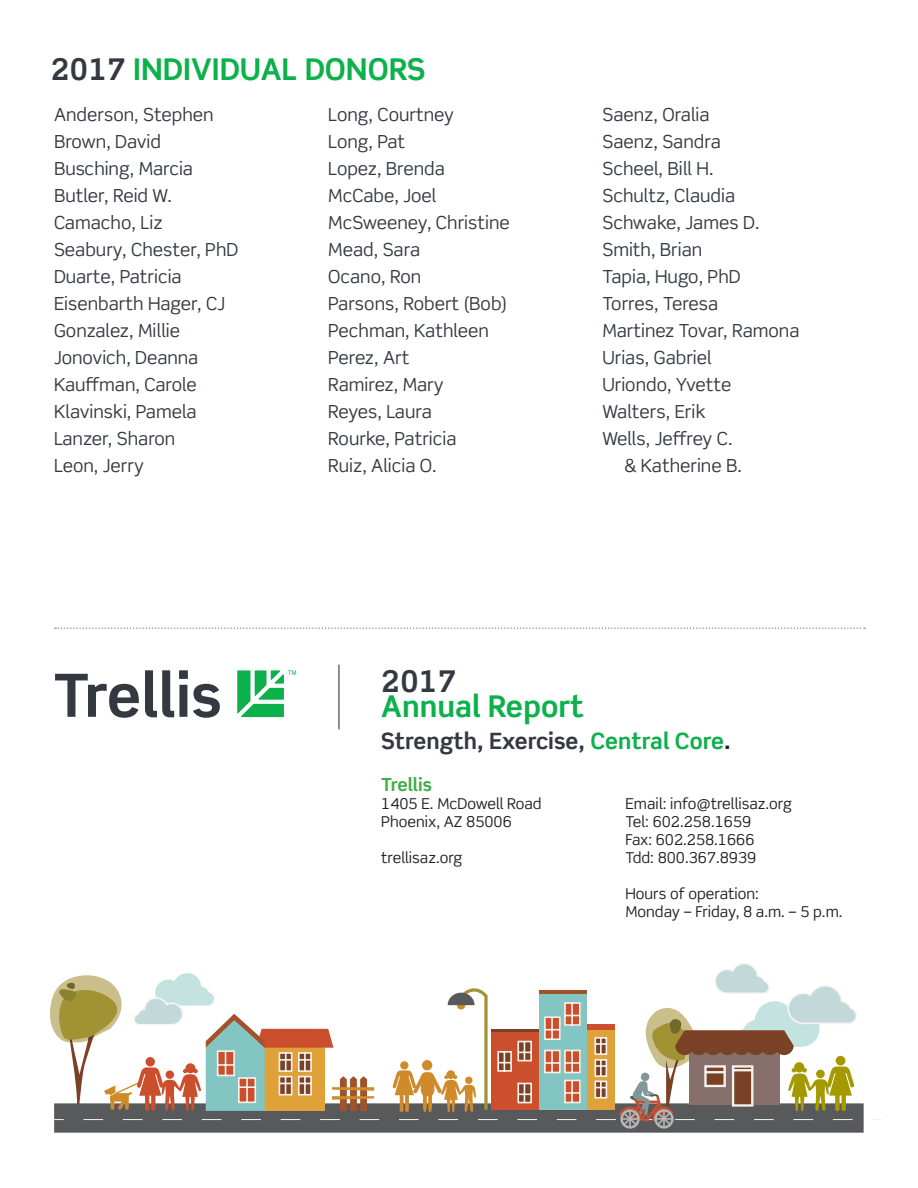
<style>
.page{position:relative;width:918px;height:1188px;background:#fff}
.page>*{position:absolute;margin:0;border:0;box-sizing:border-box;transform-origin:0 0}
.t1{font:700 30px "Scene Std";color:#0cb14b}
.t2{font:700 30px "Scene Std";color:#343941}
.t3{font:700 22.5px "Scene Std";color:#343941}
.t4{font:18px/27px "Scene Std";color:#343941}
.t5{font:700 18px "Scene Std";color:#41ad49}
.t6{font:15px/18px "Scene Std";color:#231f20}
.s1{color:#343941}
.s2{color:#0cb14b}
.s3{color:#231f20}
</style>
<div class="page">
<svg style="left:55px;top:674px;width:84px;height:44px"></svg>
<svg style="left:145px;top:670px;width:75px;height:48px"></svg>
<svg style="left:237px;top:670px;width:59px;height:47px"></svg>
<div style="left:54px;top:1103px;width:810px;height:30px;background:#58595b"></div>
<div style="left:620px;top:1109px;width:20px;height:20px;border:2px solid #b7b7b8;border-radius:50%"></div>
<div style="left:654px;top:1109px;width:20px;height:20px;border:2px solid #b7b7b8;border-radius:50%"></div>
<svg style="left:50px;top:963px;width:812px;height:164px"></svg>
<hr style="left:339px;top:665px;width:1px;height:64px;background:#231f20">
<svg style="left:55px;top:627px;width:810px;height:2px"></svg>
<h1 class="t1" style="left:51px;top:54px;width:376px"><span class="s1">2017</span> INDIVIDUAL DONORS</h1>
<p class="t4" style="left:54px;top:102px;width:186px">Anderson, Stephen<br>Brown, David<br>Busching, Marcia<br>Butler, Reid W.<br>Camacho, Liz<br>Seabury, Chester, PhD<br>Duarte, Patricia<br>Eisenbarth Hager, CJ<br>Gonzalez, Millie<br>Jonovich, Deanna<br>Kauffman, Carole<br>Klavinski, Pamela<br>Lanzer, Sharon<br>Leon, Jerry</p>
<p class="t4" style="left:328px;top:102px;width:183px">Long, Courtney<br>Long, Pat<br>Lopez, Brenda<br>McCabe, Joel<br>McSweeney, Christine<br>Mead, Sara<br>Ocano, Ron<br>Parsons, Robert (Bob)<br>Pechman, Kathleen<br>Perez, Art<br>Ramirez, Mary<br>Reyes, Laura<br>Rourke, Patricia<br>Ruiz, Alicia O.</p>
<p class="t4" style="left:602px;top:102px;width:109px">Saenz, Oralia</p>
<p class="t4" style="left:602px;top:129px;width:120px">Saenz, Sandra</p>
<p class="t4" style="left:602px;top:156px;width:113px">Scheel, Bill H.</p>
<p class="t4" style="left:602px;top:183px;width:134px">Schultz, Claudia</p>
<p class="t4" style="left:602px;top:210px;width:159px">Schwake, James D.</p>
<p class="t4" style="left:602px;top:237px;width:101px">Smith, Brian</p>
<p class="t4" style="left:602px;top:264px;width:140px">Tapia, Hugo, PhD</p>
<p class="t4" style="left:602px;top:291px;width:117px">Torres, Teresa</p>
<p class="t4" style="left:602px;top:318px;width:199px">Martinez Tovar, Ramona</p>
<p class="t4" style="left:602px;top:345px;width:111px">Urias, Gabriel</p>
<p class="t4" style="left:602px;top:372px;width:131px">Uriondo, Yvette</p>
<p class="t4" style="left:602px;top:399px;width:105px">Walters, Erik</p>
<p class="t4" style="left:602px;top:426px;width:132px">Wells, Jeffrey C.</p>
<p class="t4" style="left:625px;top:453px;width:119px">&amp; Katherine B.</p>
<h1 class="t2" style="left:381px;top:666px;width:77px">2017</h1>
<h1 class="t1" style="left:381px;top:692px;width:204px">Annual Report</h1>
<p class="t3" style="left:381px;top:730px;width:351px">Strength, Exercise, <span class="s2">Central Core</span><span class="s3">.</span></p>
<p class="t5" style="left:381px;top:776px;width:52px">Trellis</p>
<p class="t6" style="left:381px;top:795px;width:162px">1405 E. McDowell Road<br>Phoenix, AZ 85006</p>
<p class="t6" style="left:381px;top:849px;width:83px">trellisaz.org</p>
<p class="t6" style="left:625px;top:796px;width:168px">Email: info@trellisaz.org<br>Tel: 602.258.1659<br>Fax: 602.258.1666<br>Tdd: 800.367.8939</p>
<p class="t6" style="left:625px;top:886px;width:219px">Hours of operation:<br>Monday – Friday, 8 a.m. – 5 p.m.</p>
</div>
